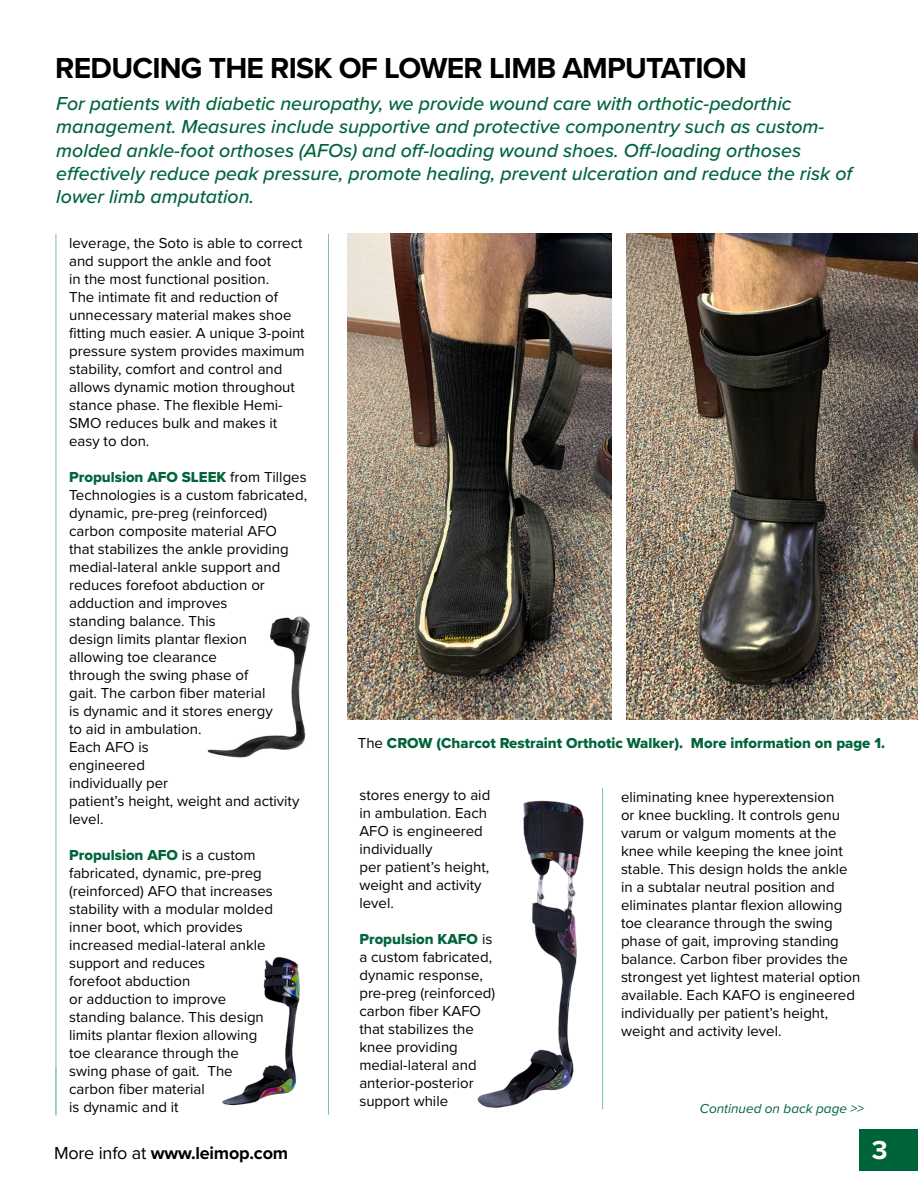
<style>
.page{position:relative;width:918px;height:1188px;background:#fff}
.page>*{position:absolute;margin:0;border:0;box-sizing:border-box;transform-origin:0 0}
.t1{font:700 30px "Proxima Nova";letter-spacing:-.025em;color:#000}
.t2{font:700 27px "Proxima Nova";color:#fff}
.t3{font:italic 500 19.5px/23.4px "Proxima Nova";color:#00643b}
.t4{font:700 18px "Proxima Nova";letter-spacing:-.01em;color:#000}
.t5{font:15px/18px "Proxima Nova";color:#000}
.t6{font:15px "Proxima Nova Extrabld";color:#00643b}
.t7{font:italic 13.5px "Proxima Nova";color:#00643b}
.s1{font-family:"Proxima Nova";color:#000}
.s2{font-weight:400}
</style>
<div class="page">
<img style="left:207px;top:616px;width:103px;height:142px">
<hr style="left:56px;top:234px;width:1px;height:882px;background:#7ac79b">
<hr style="left:328px;top:234px;width:1px;height:877px;background:#7ac79b">
<div style="left:859px;top:1129px;width:59px;height:42px;background:#00643b"></div>
<hr style="left:328px;top:1067px;width:1px;height:48px;background:#7ac79b">
<img style="left:477px;top:788px;width:126px;height:322px">
<img style="left:222px;top:957px;width:78px;height:149px">
<img style="left:626px;top:234px;width:292px;height:486px">
<img style="left:348px;top:234px;width:263px;height:486px">
<h1 class="t1" style="left:55px;top:45px;width:693px">REDUCING THE RISK OF LOWER LIMB AMPUTATION</h1>
<p class="t3" style="left:56px;top:91px;width:798px">For patients with diabetic neuropathy, we provide wound care with orthotic-pedorthic management. Measures include supportive and protective componentry such as custom&shy;molded ankle-foot orthoses (AFOs) and off-loading wound shoes. Off-loading orthoses effectively reduce peak pressure, promote healing, prevent ulceration and reduce the risk of lower limb amputation.</p>
<p class="t5" style="left:69px;top:234px;width:237px">leverage, the Soto is able to correct and support the ankle and foot<br>in the most functional position.<br>The intimate fit and reduction of unnecessary material makes shoe fitting much easier. A unique 3-point pressure system provides maximum stability, comfort and control and allows dynamic motion throughout stance phase. The flexible Hemi-<br>SMO reduces bulk and makes it easy to don.</p>
<p class="t6" style="left:69px;top:466px;width:239px">Propulsion AFO SLEEK <span class="s1">from Tillges</span></p>
<p class="t5" style="left:69px;top:486px;width:240px">Technologies is a custom fabricated, dynamic, pre-preg (reinforced) carbon composite material AFO<br>that stabilizes the ankle providing medial-lateral ankle support and reduces forefoot abduction or adduction and improves<br>standing balance. This<br>design limits plantar flexion<br>allowing toe clearance<br>through the swing phase of<br>gait. The carbon fiber material<br>is dynamic and it stores energy<br>to aid in ambulation.<br>Each AFO is<br>engineered<br>individually per<br>patient’s height, weight and activity level.</p>
<p class="t6" style="left:69px;top:844px;width:188px">Propulsion AFO <span class="s1">is a custom</span></p>
<p class="t5" style="left:69px;top:864px;width:205px">fabricated, dynamic, pre-preg (reinforced) AFO that increases stability with a modular molded inner boot, which provides increased medial-lateral ankle support and reduces<br>forefoot abduction<br>or adduction to improve standing balance. This design limits plantar flexion allowing toe clearance through the swing phase of gait. The carbon fiber material<br>is dynamic and it</p>
<p class="t6" style="left:358px;top:731px;width:529px"><span class="s1">The</span> CROW (Charcot Restraint Orthotic Walker). More information on page 1.</p>
<p class="t5" style="left:359px;top:786px;width:132px">stores energy to aid in ambulation. Each<br>AFO is engineered individually<br>per patient’s height, weight and activity level.</p>
<p class="t6" style="left:359px;top:928px;width:134px">Propulsion KAFO <span class="s1">is</span></p>
<p class="t5" style="left:359px;top:948px;width:137px">a custom fabricated, dynamic response, pre-preg (reinforced) carbon fiber KAFO that stabilizes the knee providing medial-lateral and anterior-posterior support while</p>
<p class="t5" style="left:621px;top:788px;width:241px">eliminating knee hyperextension<br>or knee buckling. It controls genu varum or valgum moments at the knee while keeping the knee joint stable. This design holds the ankle in a subtalar neutral position and eliminates plantar flexion allowing toe clearance through the swing phase of gait, improving standing balance. Carbon fiber provides the strongest yet lightest material option available. Each KAFO is engineered individually per patient’s height, weight and activity level.</p>
<p class="t7" style="left:700px;top:1099px;width:166px">Continued on back page &gt;&gt;</p>
<p class="t4" style="left:54px;top:1140px;width:236px"><span class="s2">More info at</span> www.leimop.com</p>
<h2 class="t2" style="left:872px;top:1130px;width:17px">3</h2>
</div>
